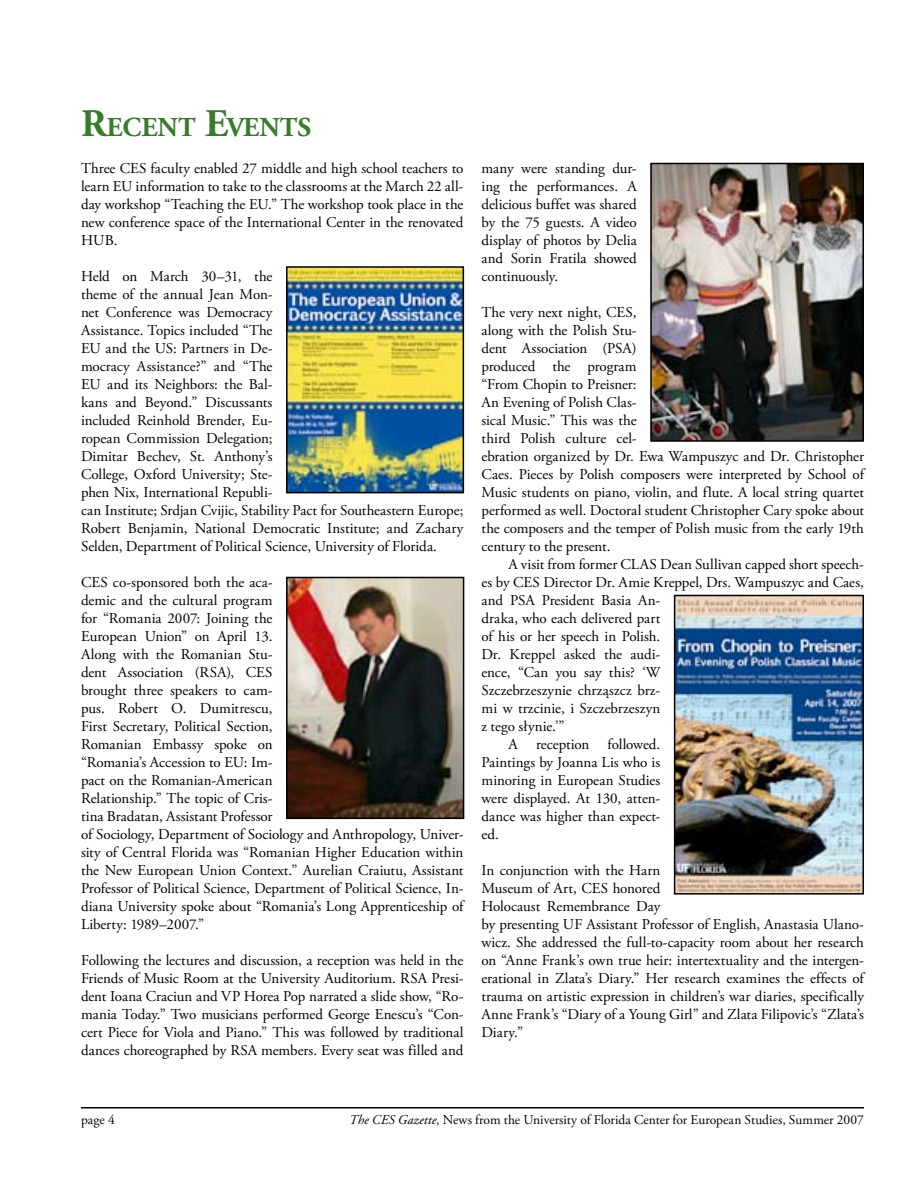
<style>
.page{position:relative;width:918px;height:1188px;background:#fff}
.page>*{position:absolute;margin:0;border:0;box-sizing:border-box;transform-origin:0 0}
.t1{font:700 27.3px "Adobe Garamond Pro";color:#387c2b}
.t2{font:15px/18px "Adobe Garamond Pro";color:#000}
.t3{font:13.5px "Adobe Garamond Pro";letter-spacing:-.005em;color:#000}
.s1{font-size:39px}
.s2{font-style:italic}
</style>
<div class="page">
<hr style="left:81px;top:1107px;width:783px;height:1px;background:#000">
<img style="left:289px;top:269px;width:172px;height:221px">
<div style="left:286px;top:266px;width:178px;height:227px;border:2px solid #000"></div>
<img style="left:289px;top:580px;width:172px;height:236px">
<div style="left:286px;top:577px;width:178px;height:242px;border:2px solid #000"></div>
<img style="left:653px;top:166px;width:208px;height:273px">
<div style="left:650px;top:163px;width:214px;height:279px;border:2px solid #000"></div>
<img style="left:677px;top:598px;width:184px;height:294px">
<div style="left:674px;top:595px;width:190px;height:300px;border:2px solid #000"></div>
<h1 class="t1" style="left:81px;top:112px;width:230px"><span class="s1">R</span>ECENT <span class="s1">E</span>VENTS</h1>
<p class="t2" style="left:81px;top:160px;width:384px;text-align:justify">Three CES faculty enabled 27 middle and high school teachers to learn EU information to take to the classrooms at the March 22 all&shy;day workshop “Teaching the EU.” The workshop took place in the new conference space of the International Center in the renovated HUB.</p>
<p class="t2" style="left:81px;top:268px;width:384px">Held on March 30–31, the<br>theme of the annual Jean Mon-<br>net Conference was Democracy<br>Assistance. Topics included “The<br>EU and the US: Partners in De-<br>mocracy Assistance?” and “The<br>EU and its Neighbors: the Bal-<br>kans and Beyond.” Discussants<br>included Reinhold Brender, Eu-<br>ropean Commission Delegation;<br>Dimitar Bechev, St. Anthony’s<br>College, Oxford University; Ste-<br>phen Nix, International Republi-<br>can Institute; Srdjan Cvijic, Stability Pact for Southeastern Europe; Robert Benjamin, National Democratic Institute; and Zachary Selden, Department of Political Science, University of Florida.</p>
<p class="t2" style="left:81px;top:574px;width:384px">CES co-sponsored both the aca-<br>demic and the cultural program<br>for “Romania 2007: Joining the<br>European Union” on April 13.<br>Along with the Romanian Stu-<br>dent Association (RSA), CES<br>brought three speakers to cam-<br>pus. Robert O. Dumitrescu,<br>First Secretary, Political Section,<br>Romanian Embassy spoke on<br>“Romania’s Accession to EU: Im-<br>pact on the Romanian-American<br>Relationship.” The topic of Cris-<br>tina Bradatan, Assistant Professor<br>of Sociology, Department of Sociology and Anthropology, Univer&shy;sity of Central Florida was “Romanian Higher Education within the New European Union Context.” Aurelian Craiutu, Assistant Professor of Political Science, Department of Political Science, In&shy;diana University spoke about “Romania’s Long Apprenticeship of Liberty: 1989–2007.”</p>
<p class="t2" style="left:81px;top:952px;width:384px;text-align:justify">Following the lectures and discussion, a reception was held in the Friends of Music Room at the University Auditorium. RSA Presi&shy;dent Ioana Craciun and VP Horea Pop narrated a slide show, “Ro&shy;mania Today.” Two musicians performed George Enescu’s “Con&shy;cert Piece for Viola and Piano.” This was followed by traditional dances choreographed by RSA members. Every seat was filled and</p>
<p class="t2" style="left:482px;top:160px;width:157px;text-align:justify">many were standing dur&shy;ing the performances. A delicious buffet was shared by the 75 guests. A video display of photos by Delia and Sorin Fratila showed continuously.</p>
<p class="t2" style="left:482px;top:304px;width:384px">The very next night, CES,<br>along with the Polish Stu-<br>dent Association (PSA)<br>produced the program<br>“From Chopin to Preisner:<br>An Evening of Polish Clas-<br>sical Music.” This was the<br>third Polish culture cel-<br>ebration organized by Dr. Ewa Wampuszyc and Dr. Christopher Caes. Pieces by Polish composers were interpreted by School of Music students on piano, violin, and flute. A local string quartet performed as well. Doctoral student Christopher Cary spoke about the composers and the temper of Polish music from the early 19th century to the present.</p>
<p class="t2" style="left:508px;top:556px;width:357px">A visit from former CLAS Dean Sullivan capped short speech-</p>
<p class="t2" style="left:482px;top:574px;width:384px">es by CES Director Dr. Amie Kreppel, Drs. Wampuszyc and Caes,</p>
<p class="t2" style="left:482px;top:592px;width:180px">and PSA President Basia An-</p>
<p class="t2" style="left:482px;top:610px;width:180px">draka, who each delivered part</p>
<p class="t2" style="left:482px;top:628px;width:180px">of his or her speech in Polish.</p>
<p class="t2" style="left:482px;top:646px;width:180px">Dr. Kreppel asked the audi-</p>
<p class="t2" style="left:482px;top:664px;width:180px">ence, “Can you say this? ‘W</p>
<p class="t2" style="left:482px;top:682px;width:180px">Szczebrzeszynie chrząszcz brz-</p>
<p class="t2" style="left:482px;top:700px;width:180px">mi w trzcinie, i Szczebrzeszyn</p>
<p class="t2" style="left:482px;top:718px;width:85px">z tego słynie.’”</p>
<p class="t2" style="left:508px;top:736px;width:153px">A reception followed.</p>
<p class="t2" style="left:482px;top:754px;width:180px">Paintings by Joanna Lis who is</p>
<p class="t2" style="left:482px;top:772px;width:180px">minoring in European Studies</p>
<p class="t2" style="left:482px;top:790px;width:180px">were displayed. At 130, atten-</p>
<p class="t2" style="left:482px;top:808px;width:180px">dance was higher than expect-</p>
<p class="t2" style="left:482px;top:826px;width:19px">ed.</p>
<p class="t2" style="left:482px;top:862px;width:384px">In conjunction with the Harn<br>Museum of Art, CES honored<br>Holocaust Remembrance Day<br>by presenting UF Assistant Professor of English, Anastasia Ulano&shy;wicz. She addressed the full-to-capacity room about her research on “Anne Frank’s own true heir: intertextuality and the intergen&shy;erational in Zlata’s Diary.” Her research examines the effects of trauma on artistic expression in children’s war diaries, specifically Anne Frank’s “Diary of a Young Girl” and Zlata Filipovic’s “Zlata’s Diary.”</p>
<p class="t3" style="left:81px;top:1111px;width:25px">page</p>
<p class="t3" style="left:349px;top:1111px;width:516px"><span class="s2">The CES Gazette</span>, News from the University of Florida Center for European Studies, Summer 2007</p>
</div>
